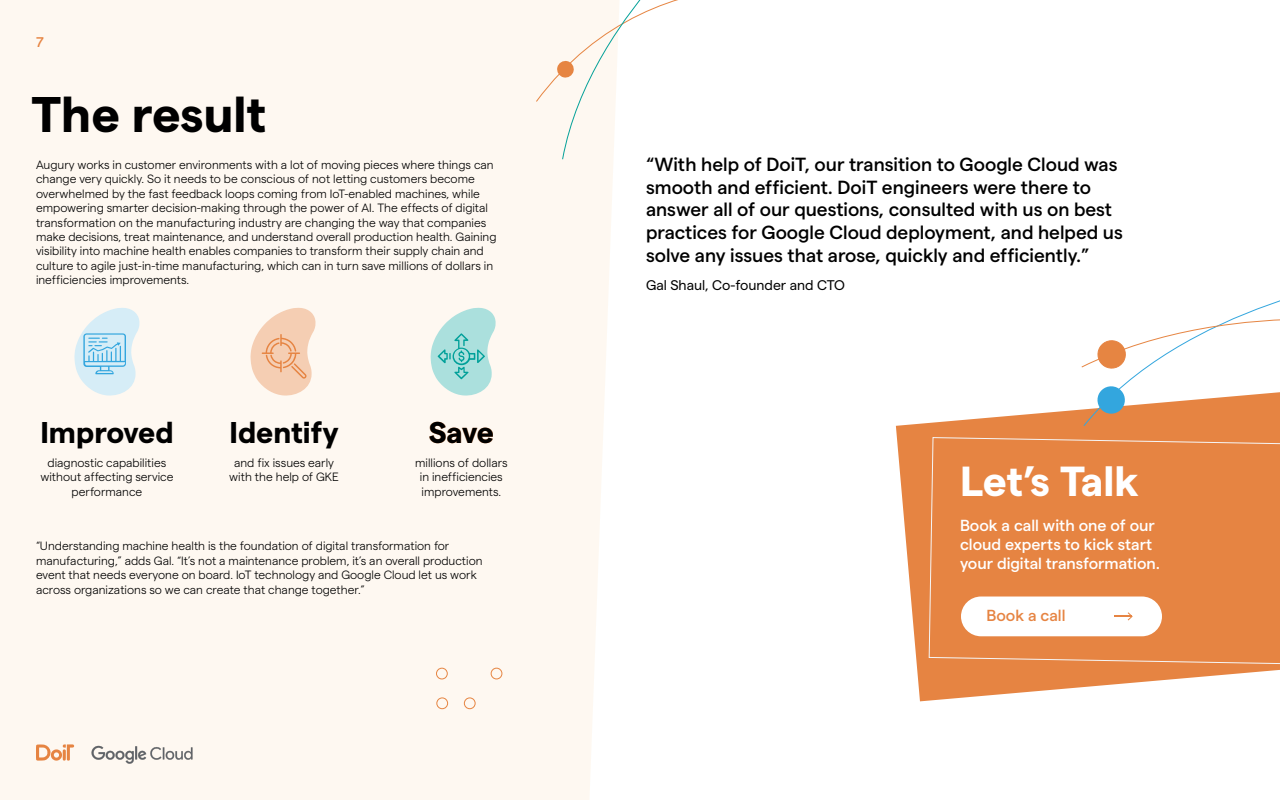
<style>
.page{position:relative;width:1280px;height:800px;background:#fff}
.page>*{position:absolute;margin:0;border:0;box-sizing:border-box;transform-origin:0 0}
.t1{font:700 50px "Matter";color:#000}
.t2{font:700 42px "Matter";color:#fff}
.t3{font:700 30px "Matter";color:#000}
.t4{font:500 19px/22.8px "Matter";color:#000}
.t5{font:500 16px/19.2px "Matter";color:#fff}
.t6{font:500 16px "Matter";color:#e68442}
.t7{font:14px "Matter";color:#000}
.t8{font:500 14px "Matter";color:#e68442}
.t9{font:300 12px/14.4px "Matter";color:#000;text-align:center}
</style>
<div class="page">
<div style="left:0;top:0;width:613px;height:800px;background:#fef8f1"></div>
<svg style="left:36px;top:744px;width:38px;height:17px"></svg>
<svg style="left:535px;top:0;width:143px;height:160px"></svg>
<svg style="left:436px;top:667px;width:67px;height:43px"></svg>
<svg style="left:896px;top:409px;width:384px;height:292px;fill:#e68442"></svg>
<div style="left:928px;top:437px;width:352px;height:228px;background:#e68442"></div>
<svg style="left:1080px;top:300px;width:200px;height:127px"></svg>
<img style="left:79px;top:732px;width:126px;height:42px">
<svg style="left:251px;top:308px;width:65px;height:88px"></svg>
<svg style="left:431px;top:308px;width:65px;height:88px"></svg>
<svg style="left:74px;top:308px;width:66px;height:88px"></svg>
<div style="left:961px;top:597px;width:201px;height:39px;background:#fff;border-radius:20px"></div>
<hr style="left:1078px;top:616px;width:54px;height:1px;background:#e68442">
<svg style="left:1128px;top:612px;width:5px;height:8px"></svg>
<div style="left:1076px;top:608px;width:38px;height:21px;background:#fff"></div>
<p class="t8" style="left:36px;top:32px;width:9px">7</p>
<h1 class="t1" style="left:31px;top:77px;width:236px">The result</h1>
<p class="t9" style="left:36px;top:157px;width:462px;text-align:left">Augury works in customer environments with a lot of moving pieces where things can change very quickly. So it needs to be conscious of not letting customers become overwhelmed by the fast feedback loops coming from IoT-enabled machines, while empowering smarter decision-making through the power of AI. The effects of digital transformation on the manufacturing industry are changing the way that companies make decisions, treat maintenance, and understand overall production health. Gaining visibility into machine health enables companies to transform their supply chain and culture to agile just-in-time manufacturing, which can in turn save millions of dollars in inefficiencies improvements.</p>
<h3 class="t3" style="left:40px;top:410px;width:135px">Improved</h3>
<h3 class="t3" style="left:230px;top:410px;width:111px">Identify</h3>
<h3 class="t3" style="left:429px;top:410px;width:67px">Save</h3>
<p class="t9" style="left:40px;top:455px;width:135px">diagnostic capabilities without affecting service performance</p>
<p class="t9" style="left:229px;top:455px;width:111px">and fix issues early with the help of GKE</p>
<p class="t9" style="left:415px;top:455px;width:94px">millions of dollars in inefficiencies improvements.</p>
<p class="t9" style="left:36px;top:538px;width:448px;text-align:left">“Understanding machine health is the foundation of digital transformation for manufacturing,” adds Gal. “It’s not a maintenance problem, it’s an overall production event that needs everyone on board. IoT technology and Google Cloud let us work across organizations so we can create that change together.”</p>
<p class="t4" style="left:646px;top:151px;width:478px">“With help of DoiT, our transition to Google Cloud was smooth and efficient. DoiT engineers were there to answer all of our questions, consulted with us on best practices for Google Cloud deployment, and helped us solve any issues that arose, quickly and efficiently.”</p>
<p class="t7" style="left:646px;top:275px;width:201px">Gal Shaul, Co-founder and CTO</p>
<h2 class="t2" style="left:960px;top:450px;width:180px">Let’s Talk</h2>
<h3 class="t5" style="left:960px;top:514px;width:202px">Book a call with one of our cloud experts to kick start your digital transformation.</h3>
<h3 class="t6" style="left:986px;top:604px;width:81px">Book a call</h3>
</div>
